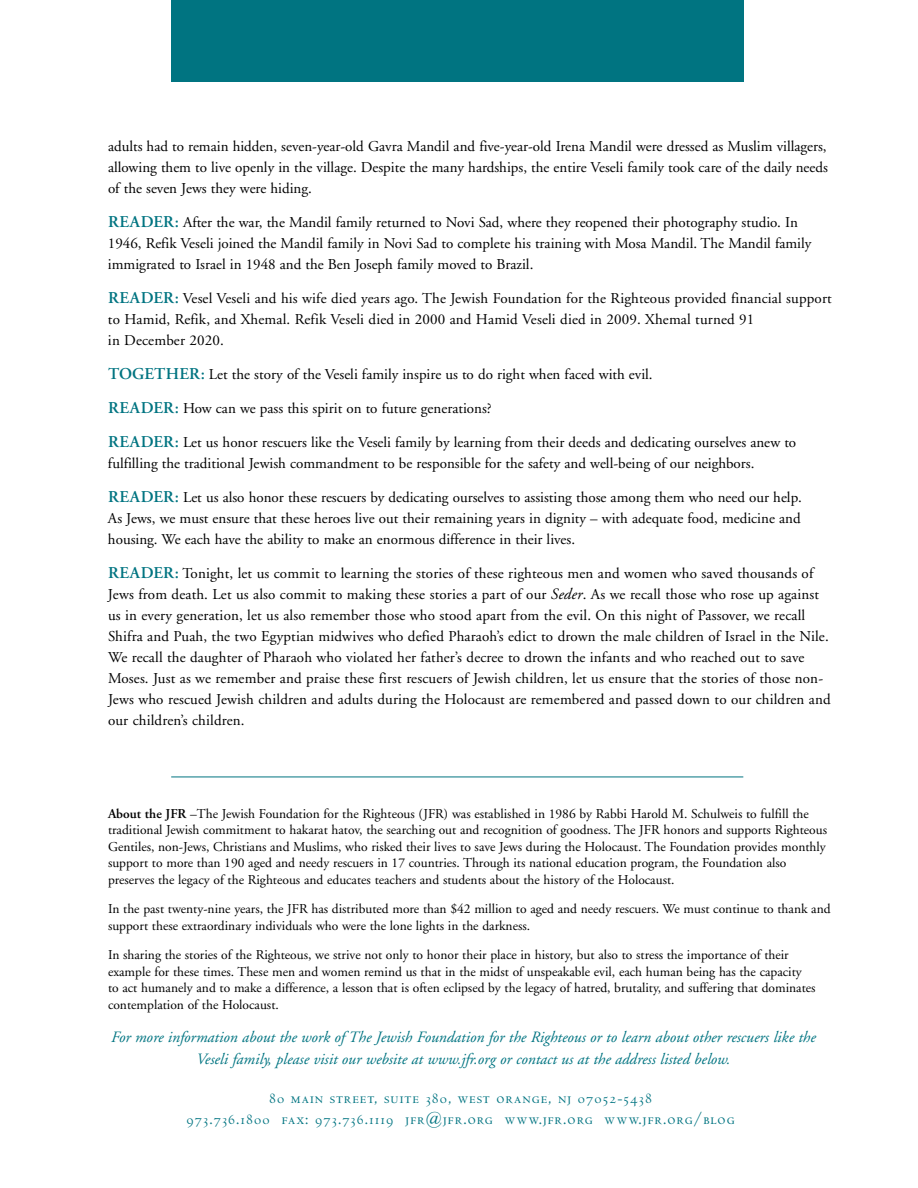
<style>
.page{position:relative;width:918px;height:1188px;background:#fff}
.page>*{position:absolute;margin:0;border:0;box-sizing:border-box;transform-origin:0 0}
.t1{font:16.5px/21px "Centaur MT SC";letter-spacing:.065em;color:#007481;text-align:center}
.t2{font:italic 15.75px/21.8px "Adobe Garamond";color:#007481;text-align:center}
.t3{font:15px/21px "Adobe Garamond";letter-spacing:.01em;color:#000}
.t4{font:13.5px/16.5px "Adobe Garamond";color:#000}
.s1{font-weight:600;font-size:16.5px;color:#007481}
.s2{font-style:italic;font-size:15.75px}
.s3{font-weight:600}
</style>
<div class="page">
<div style="left:171px;top:0;width:572px;height:82px;background:#007481"></div>
<hr style="left:171px;top:777px;width:572px;height:1px;background:#007481">
<p class="t3" style="left:108px;top:136px;width:721px;text-align:justify">adults had to remain hidden, seven-year-old Gavra Mandil and five-year-old Irena Mandil were dressed as Muslim villagers, allowing them to live openly in the village. Despite the many hardships, the entire Veseli family took care of the daily needs of the seven Jews they were hiding.</p>
<p class="t3" style="left:108px;top:212px;width:705px"><span class="s1">READER:</span> After the war, the Mandil family returned to Novi Sad, where they reopened their photography studio. In<br>1946, Refik Veseli joined the Mandil family in Novi Sad to complete his training with Mosa Mandil. The Mandil family immigrated to Israel in 1948 and the Ben Joseph family moved to Brazil.</p>
<p class="t3" style="left:108px;top:288px;width:725px"><span class="s1">READER:</span> Vesel Veseli and his wife died years ago. The Jewish Foundation for the Righteous provided financial support to Hamid, Refik, and Xhemal. Refik Veseli died in 2000 and Hamid Veseli died in 2009. Xhemal turned 91<br>in December 2020.</p>
<p class="t3" style="left:108px;top:364px;width:546px"><span class="s1">TOGETHER:</span> Let the story of the Veseli family inspire us to do right when faced with evil.</p>
<p class="t3" style="left:108px;top:398px;width:385px"><span class="s1">READER:</span> How can we pass this spirit on to future generations?</p>
<p class="t3" style="left:108px;top:432px;width:690px"><span class="s1">READER:</span> Let us honor rescuers like the Veseli family by learning from their deeds and dedicating ourselves anew to fulfilling the traditional Jewish commandment to be responsible for the safety and well-being of our neighbors.</p>
<p class="t3" style="left:108px;top:487px;width:695px;text-align:justify"><span class="s1">READER:</span> Let us also honor these rescuers by dedicating ourselves to assisting those among them who need our help.<br>As Jews, we must ensure that these heroes live out their remaining years in dignity – with adequate food, medicine and housing. We each have the ability to make an enormous difference in their lives.</p>
<p class="t3" style="left:108px;top:563px;width:724px"><span class="s1">READER:</span> Tonight, let us commit to learning the stories of these righteous men and women who saved thousands of Jews from death. Let us also commit to making these stories a part of our <span class="s2">Seder</span>. As we recall those who rose up against us in every generation, let us also remember those who stood apart from the evil. On this night of Passover, we recall Shifra and Puah, the two Egyptian midwives who defied Pharaoh’s edict to drown the male children of Israel in the Nile.<br>We recall the daughter of Pharaoh who violated her father’s decree to drown the infants and who reached out to save Moses. Just as we remember and praise these first rescuers of Jewish children, let us ensure that the stories of those non-Jews who rescued Jewish children and adults during the Holocaust are remembered and passed down to our children and our children’s children.</p>
<p class="t4" style="left:108px;top:806px;width:721px"><span class="s3">About the JFR</span> –The Jewish Foundation for the Righteous (JFR) was established in 1986 by Rabbi Harold M. Schulweis to fulfill the traditional Jewish commitment to hakarat hatov, the searching out and recognition of goodness. The JFR honors and supports Righteous Gentiles, non-Jews, Christians and Muslims, who risked their lives to save Jews during the Holocaust. The Foundation provides monthly support to more than 190 aged and needy rescuers in 17 countries. Through its national education program, the Foundation also preserves the legacy of the Righteous and educates teachers and students about the history of the Holocaust.</p>
<p class="t4" style="left:108px;top:901px;width:724px">In the past twenty-nine years, the JFR has distributed more than $42 million to aged and needy rescuers. We must continue to thank and support these extraordinary individuals who were the lone lights in the darkness.</p>
<p class="t4" style="left:108px;top:947px;width:709px">In sharing the stories of the Righteous, we strive not only to honor their place in history, but also to stress the importance of their example for these times. These men and women remind us that in the midst of unspeakable evil, each human being has the capacity to act humanely and to make a difference, a lesson that is often eclipsed by the legacy of hatred, brutality, and suffering that dominates contemplation of the Holocaust.</p>
<p class="t2" style="left:111px;top:1027px;width:706px">For more information about the work of The Jewish Foundation for the Righteous or to learn about other rescuers like the<br>Veseli family, please visit our website at www.jfr.org or contact us at the address listed below.</p>
<p class="t1" style="left:187px;top:1088px;width:549px">80 main street, suite 380, west orange, nj 07052-5438<br>973.736.1800 fax: 973.736.1119 jfr@jfr.org www.jfr.org www.jfr.org/blog</p>
</div>
